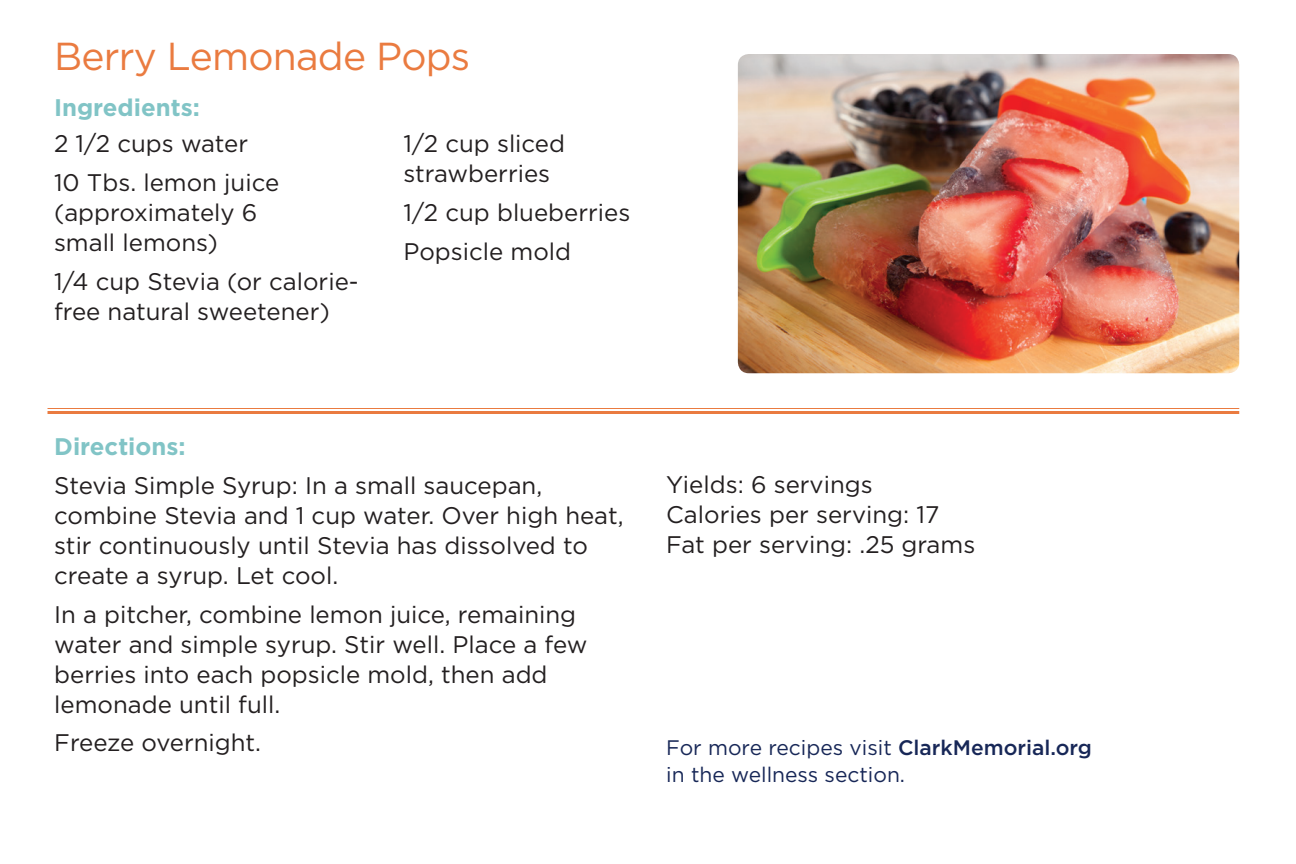
<style>
.page{position:relative;width:1296px;height:864px;background:#fff}
.page>*{position:absolute;margin:0;border:0;box-sizing:border-box;transform-origin:0 0}
.t1{font:39px "Gotham";letter-spacing:-.02em;color:#ea7b40}
.t2{font:24px/30px "Gotham";color:#231f20}
.t3{font:700 24px "Gotham";color:#81c4c6}
.t4{font:21px/27px "Gotham";color:#172757}
.s1{font-weight:500}
</style>
<div class="page">
<hr style="left:48px;top:408px;width:1191px;height:1px;background:#ea7b40">
<hr style="left:48px;top:411px;width:1191px;height:3px;background:#ea7b40">
<img style="left:738px;top:54px;width:501px;height:319px">
<h1 class="t1" style="left:54px;top:35px;width:418px">Berry Lemonade Pops</h1>
<p class="t3" style="left:54px;top:94px;width:147px">Ingredients:</p>
<p class="t2" style="left:54px;top:125px;width:227px;line-height:38.7px">2 1/2 cups water<br>10 Tbs. lemon juice</p>
<p class="t2" style="left:54px;top:198px;width:205px">(approximately 6 small lemons)</p>
<p class="t2" style="left:54px;top:266px;width:306px">1/4 cup Stevia (or calorie&shy;free natural sweetener)</p>
<p class="t2" style="left:404px;top:129px;width:163px">1/2 cup sliced strawberries</p>
<p class="t2" style="left:404px;top:193px;width:228px;line-height:38.7px">1/2 cup blueberries<br>Popsicle mold</p>
<p class="t3" style="left:54px;top:433px;width:133px">Directions:</p>
<p class="t2" style="left:54px;top:470px;width:571px">Stevia Simple Syrup: In a small saucepan, combine Stevia and 1 cup water. Over high heat, stir continuously until Stevia has dissolved to create a syrup. Let cool.</p>
<p class="t2" style="left:54px;top:599px;width:535px">In a pitcher, combine lemon juice, remaining water and simple syrup. Stir well. Place a few berries into each popsicle mold, then add lemonade until full.</p>
<p class="t2" style="left:54px;top:728px;width:208px">Freeze overnight.</p>
<p class="t2" style="left:666px;top:470px;width:311px">Yields: 6 servings<br>Calories per serving: 17<br>Fat per serving: .25 grams</p>
<p class="t4" style="left:666px;top:734px;width:427px">For more recipes visit <span class="s1">ClarkMemorial.org </span>in the wellness section.</p>
</div>
